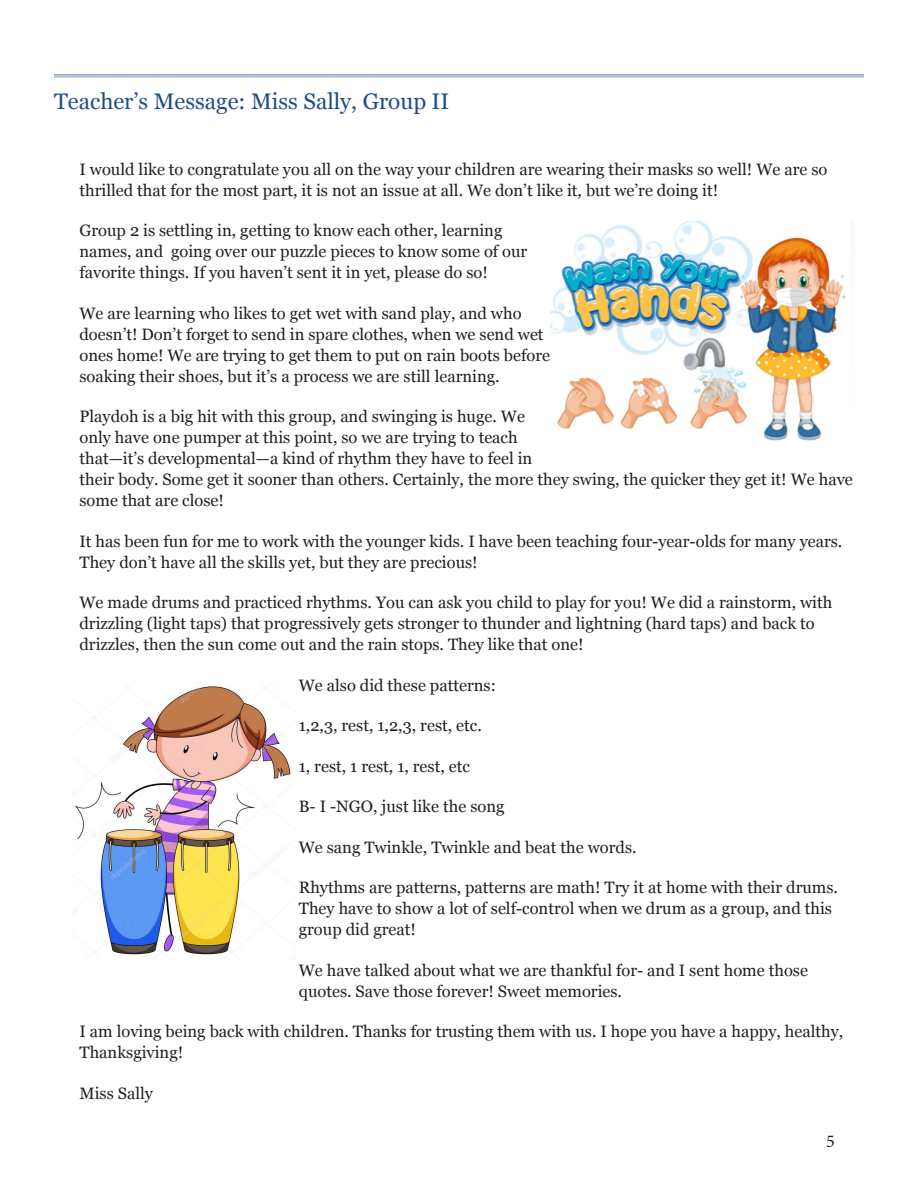
<style>
.page{position:relative;width:918px;height:1188px;background:#fff}
.page>*{position:absolute;margin:0;border:0;box-sizing:border-box;transform-origin:0 0}
.Articles_title{font:22.5px "Georgia";color:#204d89}
.t1{font:18px "Minion Pro";color:#231f20}
.Bodycopy{font:16.5px/21px "Georgia";color:#231f20}
</style>
<div class="page">
<hr style="left:54px;top:74px;width:810px;height:2px;background:#8ca0be">
<hr style="left:54px;top:77px;width:810px;height:1px;background:#8ca0be">
<img style="left:551px;top:221px;width:295px;height:220px">
<img style="left:75px;top:686px;width:216px;height:269px">
<p class="Articles_title" style="left:54px;top:84px;width:397px">Teacher’s Message: Miss Sally, Group II</p>
<p class="Bodycopy" style="left:80px;top:158px;width:750px">I would like to congratulate you all on the way your children are wearing their masks so well! We are so thrilled that for the most part, it is not an issue at all. We don’t like it, but we’re doing it!</p>
<p class="Bodycopy" style="left:80px;top:219px;width:449px">Group 2 is settling in, getting to know each other, learning names, and going over our puzzle pieces to know some of our favorite things. If you haven’t sent it in yet, please do so!</p>
<p class="Bodycopy" style="left:80px;top:302px;width:472px">We are learning who likes to get wet with sand play, and who doesn’t! Don’t forget to send in spare clothes, when we send wet ones home! We are trying to get them to put on rain boots before soaking their shoes, but it’s a process we are still learning.</p>
<p class="Bodycopy" style="left:80px;top:405px;width:775px">Playdoh is a big hit with this group, and swinging is huge. We<br>only have one pumper at this point, so we are trying to teach<br>that—it’s developmental—a kind of rhythm they have to feel in<br>their body. Some get it sooner than others. Certainly, the more they swing, the quicker they get it! We have some that are close!</p>
<p class="Bodycopy" style="left:80px;top:530px;width:764px">It has been fun for me to work with the younger kids. I have been teaching four-year-olds for many years.<br>They don’t have all the skills yet, but they are precious!</p>
<p class="Bodycopy" style="left:80px;top:591px;width:754px">We made drums and practiced rhythms. You can ask you child to play for you! We did a rainstorm, with drizzling (light taps) that progressively gets stronger to thunder and lightning (hard taps) and back to drizzles, then the sun come out and the rain stops. They like that one!</p>
<p class="Bodycopy" style="left:299px;top:674px;width:199px">We also did these patterns:</p>
<p class="Bodycopy" style="left:299px;top:714px;width:185px">1,2,3, rest, 1,2,3, rest, etc.</p>
<p class="Bodycopy" style="left:299px;top:755px;width:173px">1, rest, 1 rest, 1, rest, etc</p>
<p class="Bodycopy" style="left:299px;top:795px;width:207px">B- I -NGO, just like the song</p>
<p class="Bodycopy" style="left:299px;top:836px;width:339px">We sang Twinkle, Twinkle and beat the words.</p>
<p class="Bodycopy" style="left:299px;top:876px;width:541px">Rhythms are patterns, patterns are math! Try it at home with their drums.<br>They have to show a lot of self-control when we drum as a group, and this group did great!</p>
<p class="Bodycopy" style="left:299px;top:959px;width:511px">We have talked about what we are thankful for- and I sent home those quotes. Save those forever! Sweet memories.</p>
<p class="Bodycopy" style="left:80px;top:1020px;width:765px">I am loving being back with children. Thanks for trusting them with us. I hope you have a happy, healthy,<br>Thanksgiving!</p>
<p class="Bodycopy" style="left:80px;top:1082px;width:75px">Miss Sally</p>
<p class="t1" style="left:826px;top:1129px;width:10px">5</p>
</div>
